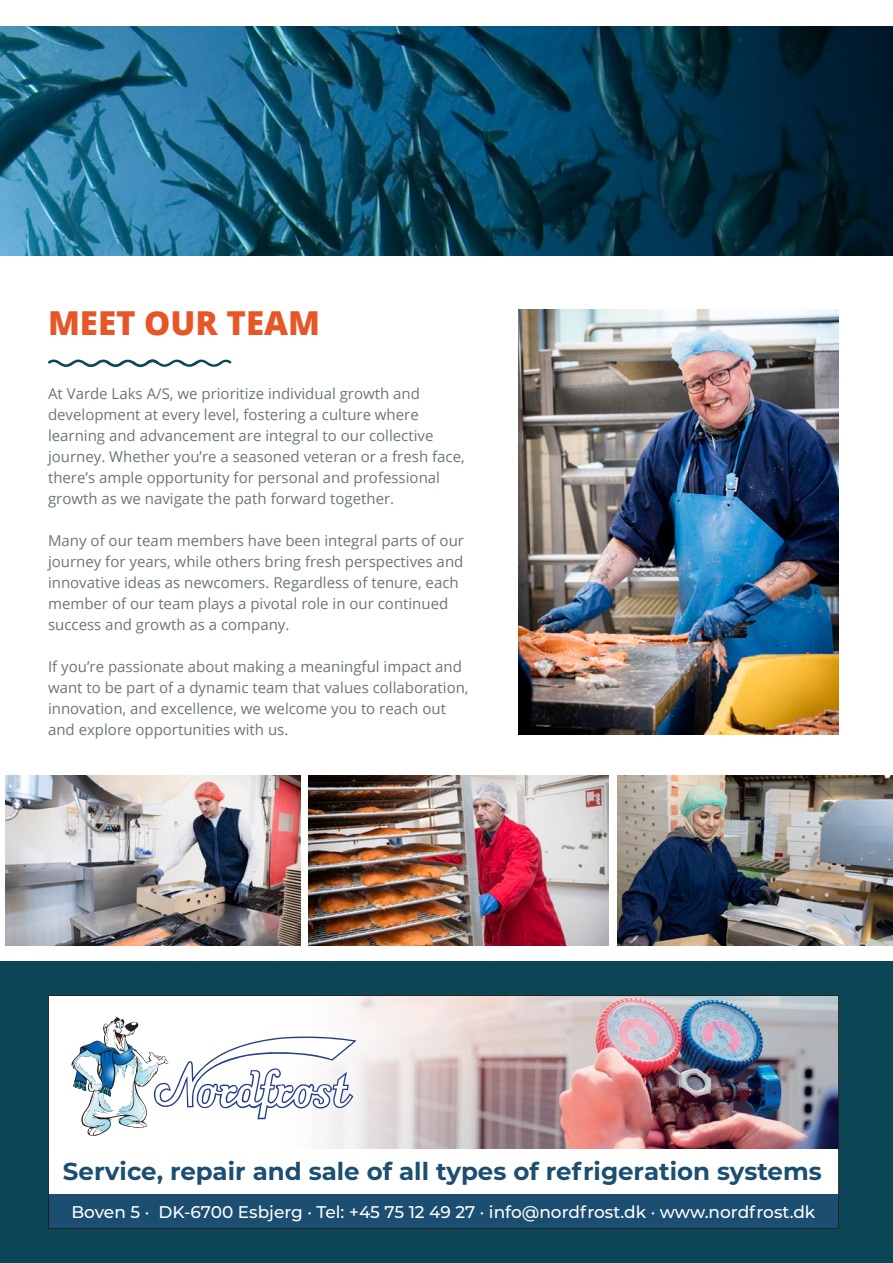
<style>
.page{position:relative;width:893px;height:1263px;background:#fff}
.page>*{position:absolute;margin:0;border:0;box-sizing:border-box;transform-origin:0 0}
.t1{font:800 33px "Open Sans";color:#e65627}
.t2{font:700 24.45px "Montserrat";color:#1c4e71}
.t3{font:500 16.95px "Montserrat";color:#fff}
.t4{font:15px/21px "Open Sans";color:#6a757b}
</style>
<div class="page">
<div style="left:0;top:961px;width:893px;height:302px;background:#0b4657"></div>
<div style="left:48px;top:995px;width:791px;height:234px;background:#fff"></div>
<img style="left:493px;top:997px;width:344px;height:151px">
<svg style="left:327px;top:997px;width:166px;height:152px;background:#dfd3d2"></svg>
<div style="left:48px;top:1194px;width:791px;height:35px;background:#1c4e71"></div>
<svg style="left:71px;top:1016px;width:286px;height:120px"></svg>
<div style="left:48px;top:995px;width:791px;height:234px;border:1px solid #231f20"></div>
<img style="left:0;top:27px;width:893px;height:228px">
<img style="left:6px;top:776px;width:295px;height:170px">
<img style="left:308px;top:776px;width:301px;height:170px">
<img style="left:618px;top:776px;width:275px;height:170px">
<svg style="left:48px;top:359px;width:184px;height:9px"></svg>
<img style="left:519px;top:310px;width:320px;height:425px">
<p class="t1" style="left:48px;top:298px;width:273px">MEET OUR TEAM</p>
<p class="t4" style="left:48px;top:382px;width:418px">At Varde Laks A/S, we prioritize individual growth and development at every level, fostering a culture where learning and advancement are integral to our collective journey. Whether you’re a seasoned veteran or a fresh face, there’s ample opportunity for personal and professional growth as we navigate the path forward together.</p>
<p class="t4" style="left:48px;top:529px;width:417px">Many of our team members have been integral parts of our journey for years, while others bring fresh perspectives and innovative ideas as newcomers. Regardless of tenure, each member of our team plays a pivotal role in our continued success and growth as a company.</p>
<p class="t4" style="left:48px;top:655px;width:422px">If you’re passionate about making a meaningful impact and want to be part of a dynamic team that values collaboration, innovation, and excellence, we welcome you to reach out and explore opportunities with us.</p>
<p class="t2" style="left:63px;top:1154px;width:760px">Service, repair and sale of all types of refrigeration systems</p>
<p class="t3" style="left:71px;top:1200px;width:745px">Boven 5 · DK-6700 Esbjerg · Tel: +45 75 12 49 27 · info@nordfrost.dk · www.nordfrost.dk</p>
</div>
